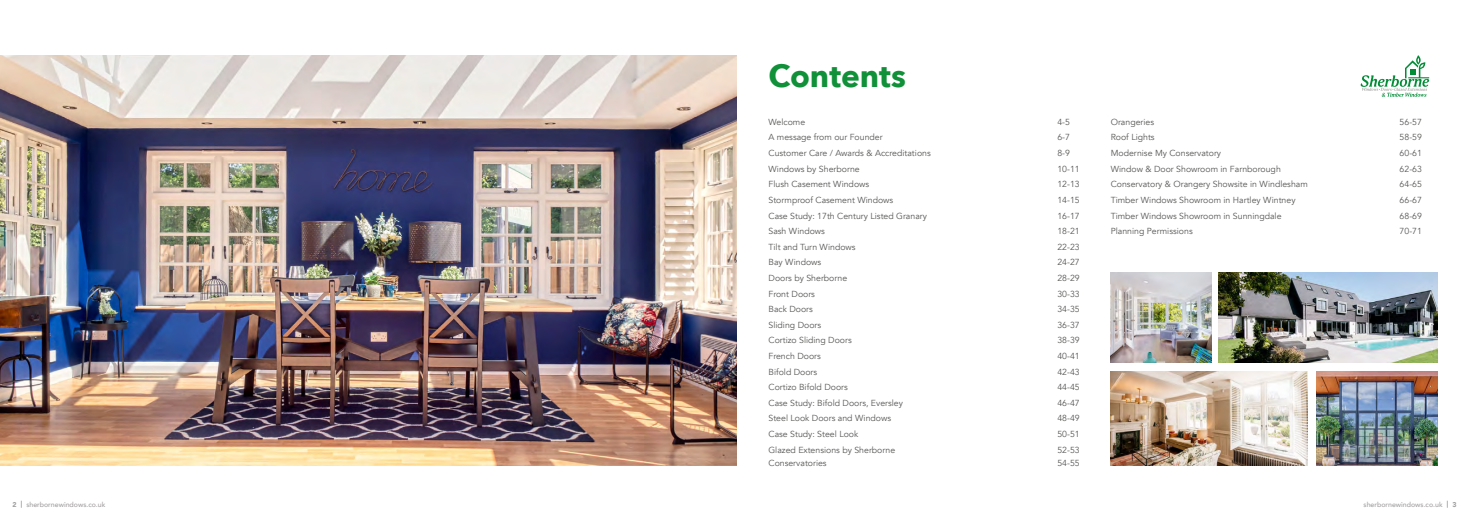
<style>
.page{position:relative;width:1474px;height:521px;background:#fff}
.page>*{position:absolute;margin:0;border:0;box-sizing:border-box;transform-origin:0 0}
.t1{font:700 31.5px "Avenir Next";color:#109038}
.t2{font:8.75px "Avenir";color:#575756}
.t3{font:500 7px "Avenir";color:#a29f9f}
.s1{font-weight:900;color:#a2a1a1}
</style>
<div class="page">
<img style="left:0;top:55px;width:737px;height:411px">
<img style="left:1316px;top:371px;width:121px;height:95px">
<img style="left:1110px;top:371px;width:197px;height:95px">
<img style="left:1110px;top:272px;width:101px;height:90px">
<img style="left:1218px;top:272px;width:219px;height:90px">
<svg style="left:1360px;top:55px;width:69px;height:42px"></svg>
<h1 class="t1" style="left:768px;top:48px;width:139px">Contents</h1>
<p class="t2" style="left:768px;top:117px;width:38px">Welcome</p>
<p class="t2" style="left:1057px;top:117px;width:14px">4-5</p>
<p class="t2" style="left:768px;top:132px;width:116px">A message from our Founder</p>
<p class="t2" style="left:1057px;top:132px;width:14px">6-7</p>
<p class="t2" style="left:768px;top:148px;width:164px">Customer Care / Awards &amp; Accreditations</p>
<p class="t2" style="left:1057px;top:148px;width:14px">8-9</p>
<p class="t2" style="left:768px;top:163px;width:93px">Windows by Sherborne</p>
<p class="t2" style="left:1057px;top:163px;width:24px">10-11</p>
<p class="t2" style="left:768px;top:179px;width:102px">Flush Casement Windows</p>
<p class="t2" style="left:1057px;top:179px;width:24px">12-13</p>
<p class="t2" style="left:768px;top:195px;width:126px">Stormproof Casement Windows</p>
<p class="t2" style="left:1057px;top:195px;width:24px">14-15</p>
<p class="t2" style="left:768px;top:210px;width:160px">Case Study: 17th Century Listed Granary</p>
<p class="t2" style="left:1057px;top:210px;width:24px">16-17</p>
<p class="t2" style="left:768px;top:226px;width:58px">Sash Windows</p>
<p class="t2" style="left:1057px;top:226px;width:24px">18-21</p>
<p class="t2" style="left:768px;top:241px;width:89px">Tilt and Turn Windows</p>
<p class="t2" style="left:1057px;top:241px;width:24px">22-23</p>
<p class="t2" style="left:768px;top:257px;width:54px">Bay Windows</p>
<p class="t2" style="left:1057px;top:257px;width:24px">24-27</p>
<p class="t2" style="left:768px;top:273px;width:80px">Doors by Sherborne</p>
<p class="t2" style="left:1057px;top:273px;width:24px">28-29</p>
<p class="t2" style="left:768px;top:288px;width:48px">Front Doors</p>
<p class="t2" style="left:1057px;top:288px;width:24px">30-33</p>
<p class="t2" style="left:768px;top:304px;width:46px">Back Doors</p>
<p class="t2" style="left:1057px;top:304px;width:24px">34-35</p>
<p class="t2" style="left:768px;top:319px;width:54px">Sliding Doors</p>
<p class="t2" style="left:1057px;top:319px;width:24px">36-37</p>
<p class="t2" style="left:768px;top:335px;width:85px">Cortizo Sliding Doors</p>
<p class="t2" style="left:1057px;top:335px;width:24px">38-39</p>
<p class="t2" style="left:768px;top:351px;width:54px">French Doors</p>
<p class="t2" style="left:1057px;top:351px;width:24px">40-41</p>
<p class="t2" style="left:768px;top:366px;width:50px">Bifold Doors</p>
<p class="t2" style="left:1057px;top:366px;width:24px">42-43</p>
<p class="t2" style="left:768px;top:382px;width:81px">Cortizo Bifold Doors</p>
<p class="t2" style="left:1057px;top:382px;width:24px">44-45</p>
<p class="t2" style="left:768px;top:397px;width:136px">Case Study: Bifold Doors, Eversley</p>
<p class="t2" style="left:1057px;top:397px;width:24px">46-47</p>
<p class="t2" style="left:768px;top:413px;width:124px">Steel Look Doors and Windows</p>
<p class="t2" style="left:1057px;top:413px;width:24px">48-49</p>
<p class="t2" style="left:768px;top:429px;width:91px">Case Study: Steel Look</p>
<p class="t2" style="left:1057px;top:429px;width:24px">50-51</p>
<p class="t2" style="left:768px;top:444px;width:128px">Glazed Extensions by Sherborne</p>
<p class="t2" style="left:1057px;top:444px;width:24px">52-53</p>
<p class="t2" style="left:768px;top:457px;width:60px">Conservatories</p>
<p class="t2" style="left:1057px;top:457px;width:24px">54-55</p>
<p class="t2" style="left:1110px;top:117px;width:45px">Orangeries</p>
<p class="t2" style="left:1399px;top:117px;width:24px">56-57</p>
<p class="t2" style="left:1110px;top:132px;width:45px">Roof Lights</p>
<p class="t2" style="left:1399px;top:132px;width:24px">58-59</p>
<p class="t2" style="left:1110px;top:148px;width:112px">Modernise My Conservatory</p>
<p class="t2" style="left:1399px;top:148px;width:24px">60-61</p>
<p class="t2" style="left:1110px;top:163px;width:172px">Window &amp; Door Showroom in Farnborough</p>
<p class="t2" style="left:1399px;top:163px;width:24px">62-63</p>
<p class="t2" style="left:1110px;top:179px;width:199px">Conservatory &amp; Orangery Showsite in Windlesham</p>
<p class="t2" style="left:1399px;top:179px;width:24px">64-65</p>
<p class="t2" style="left:1110px;top:195px;width:186px">Timber Windows Showroom in Hartley Wintney</p>
<p class="t2" style="left:1399px;top:195px;width:24px">66-67</p>
<p class="t2" style="left:1110px;top:210px;width:172px">Timber Windows Showroom in Sunningdale</p>
<p class="t2" style="left:1399px;top:210px;width:24px">68-69</p>
<p class="t2" style="left:1110px;top:226px;width:83px">Planning Permissions</p>
<p class="t2" style="left:1399px;top:226px;width:24px">70-71</p>
<p class="t3" style="left:12px;top:498px;width:94px"><span class="s1">2 |</span> sherbornewindows.co.uk</p>
<p class="t3" style="left:1363px;top:498px;width:94px">sherbornewindows.co.uk <span class="s1">| 3</span></p>
</div>
